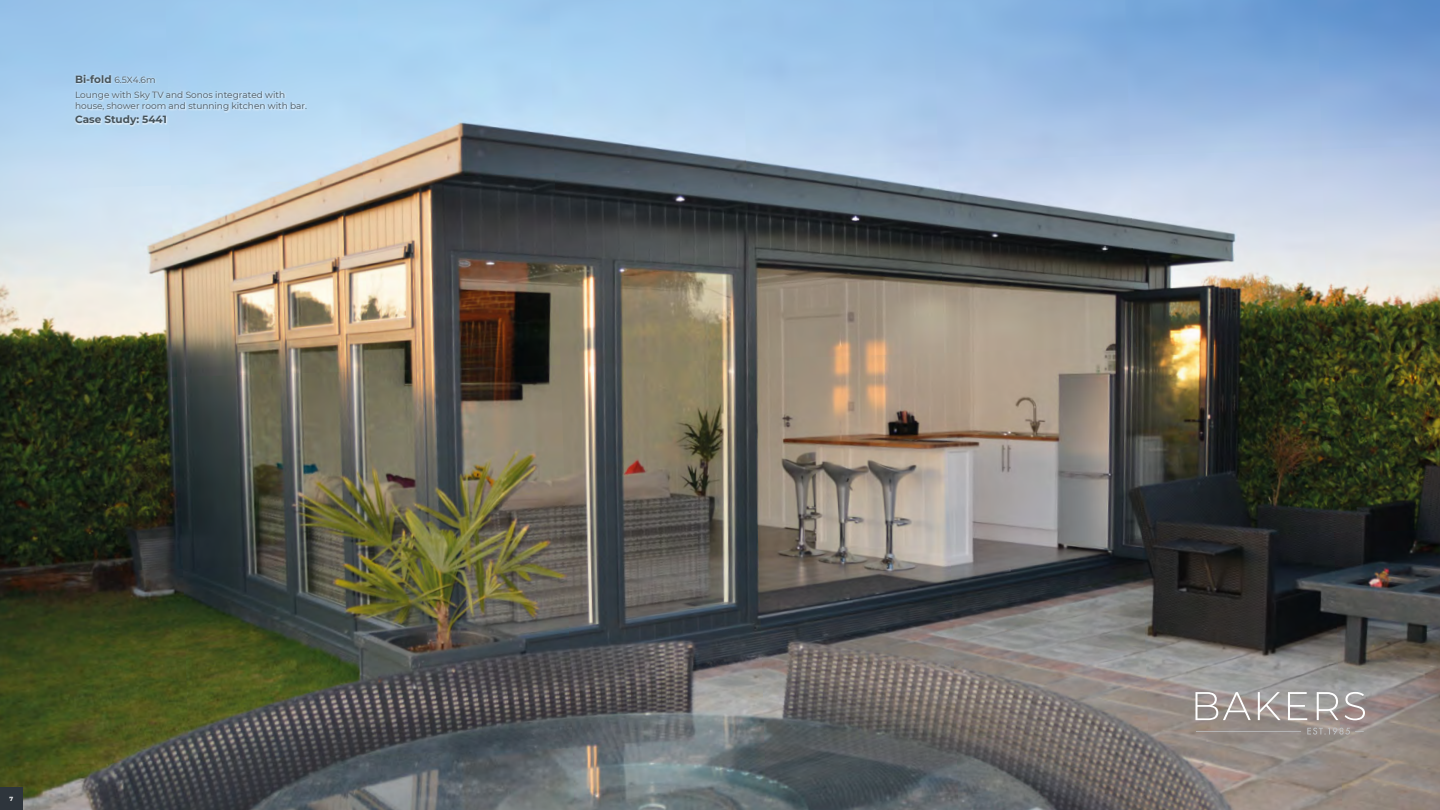
<style>
.page{position:relative;width:1440px;height:810px;background:#fff}
.page>*{position:absolute;margin:0;border:0;box-sizing:border-box;transform-origin:0 0}
.t1{font:700 10.5px "Montserrat";color:#45535b}
.t2{font:9px/14.8px "Montserrat";letter-spacing:-.005em;color:#45535c}
.t3{font:700 6px "Montserrat";color:#fff}
.s1{font-weight:700;font-size:10.5px;color:#45535b}
</style>
<div class="page">
<img style="left:0;top:0;width:1440px;height:810px">
<div style="left:75px;top:74px;width:233px;height:53px;background:#fff;opacity:.75"></div>
<svg style="left:1195px;top:692px;width:56px;height:28px"></svg>
<svg style="left:1258px;top:692px;width:23px;height:28px"></svg>
<svg style="left:1288px;top:692px;width:19px;height:28px"></svg>
<svg style="left:1317px;top:692px;width:22px;height:28px"></svg>
<svg style="left:1345px;top:692px;width:20px;height:28px"></svg>
<hr style="left:1196px;top:731px;width:105px;height:1px;background:#bcbec0">
<svg style="left:1307px;top:728px;width:57px;height:7px"></svg>
<div style="left:0;top:787px;width:23px;height:23px;background:#2e353c"></div>
<p class="t2" style="left:75px;top:72px;width:212px"><span class="s1">Bi-fold</span> 6.5X4.6m<br>Lounge with Sky TV and Sonos integrated with</p>
<p class="t2" style="left:75px;top:98px;width:233px">house, shower room and stunning kitchen with bar.</p>
<p class="t1" style="left:75px;top:113px;width:93px">Case Study: 5441</p>
<p class="t3" style="left:10px;top:795px;width:5px">7</p>
</div>
